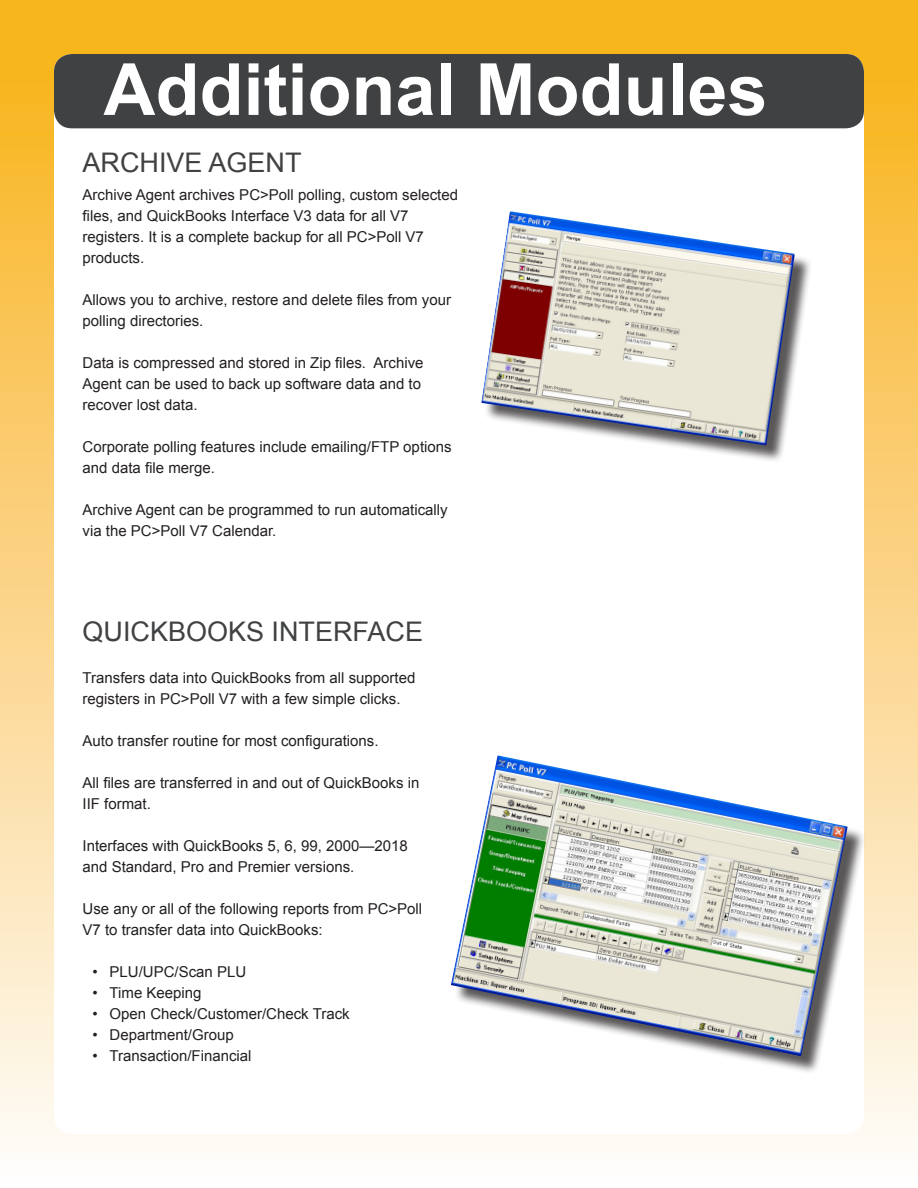
<style>
.page{position:relative;width:918px;height:1188px;background:#fff}
.page>*{position:absolute;margin:0;border:0;box-sizing:border-box;transform-origin:0 0}
.t1{font:700 72px "Arial";color:#fff}
.t2{font:27px "Arial";color:#404142}
.t3{font:15px/21px "Arial";color:#231f20}
</style>
<div class="page">
<div style="left:0;top:0;width:918px;height:1188px;background:linear-gradient(to bottom,#f8b014,#fefbfc)"></div>
<div style="left:54px;top:54px;width:810px;height:1080px;background:#fff;border-radius:18px"></div>
<div style="left:54px;top:54px;width:810px;height:74px;background:#404142;border-radius:18px"></div>
<div style="left:484px;top:214px;width:329px;height:250px;background:#231f20;opacity:.75"></div>
<img style="left:481px;top:211px;width:314px;height:234px">
<div style="left:454px;top:758px;width:412px;height:317px;background:#231f20;opacity:.75"></div>
<img style="left:451px;top:755px;width:397px;height:301px">
<p class="t1" style="left:103px;top:42px;width:666px">Additional Modules</p>
<p class="t2" style="left:83px;top:145px;width:221px">ARCHIVE AGENT</p>
<p class="t3" style="left:83px;top:185px;width:377px">Archive Agent archives PC&gt;Poll polling, custom selected files, and QuickBooks Interface V3 data for all V7 registers. It is a complete backup for all PC&gt;Poll V7 products.</p>
<p class="t3" style="left:83px;top:290px;width:370px">Allows you to archive, restore and delete files from your polling directories.</p>
<p class="t3" style="left:83px;top:353px;width:342px">Data is compressed and stored in Zip files. Archive<br>Agent can be used to back up software data and to recover lost data.</p>
<p class="t3" style="left:83px;top:437px;width:371px">Corporate polling features include emailing/FTP options and data file merge.</p>
<p class="t3" style="left:83px;top:500px;width:367px">Archive Agent can be programmed to run automatically via the PC&gt;Poll V7 Calendar.</p>
<p class="t2" style="left:83px;top:614px;width:342px">QUICKBOOKS INTERFACE</p>
<p class="t3" style="left:83px;top:667px;width:334px">Transfers data into QuickBooks from all supported registers in PC&gt;Poll V7 with a few simple clicks.</p>
<p class="t3" style="left:83px;top:730px;width:297px">Auto transfer routine for most configurations.</p>
<p class="t3" style="left:83px;top:772px;width:338px">All files are transferred in and out of QuickBooks in<br>IIF format.</p>
<p class="t3" style="left:83px;top:835px;width:327px">Interfaces with QuickBooks 5, 6, 99, 2000—2018 and Standard, Pro and Premier versions.</p>
<p class="t3" style="left:83px;top:898px;width:341px">Use any or all of the following reports from PC&gt;Poll<br>V7 to transfer data into QuickBooks:</p>
<p class="t3" style="left:93px;top:961px;width:155px">• PLU/UPC/Scan PLU</p>
<p class="t3" style="left:93px;top:982px;width:110px">• Time Keeping</p>
<p class="t3" style="left:93px;top:1003px;width:259px">• Open Check/Customer/Check Track</p>
<p class="t3" style="left:93px;top:1024px;width:143px">• Department/Group</p>
<p class="t3" style="left:93px;top:1045px;width:160px">• Transaction/Financial</p>
</div>
